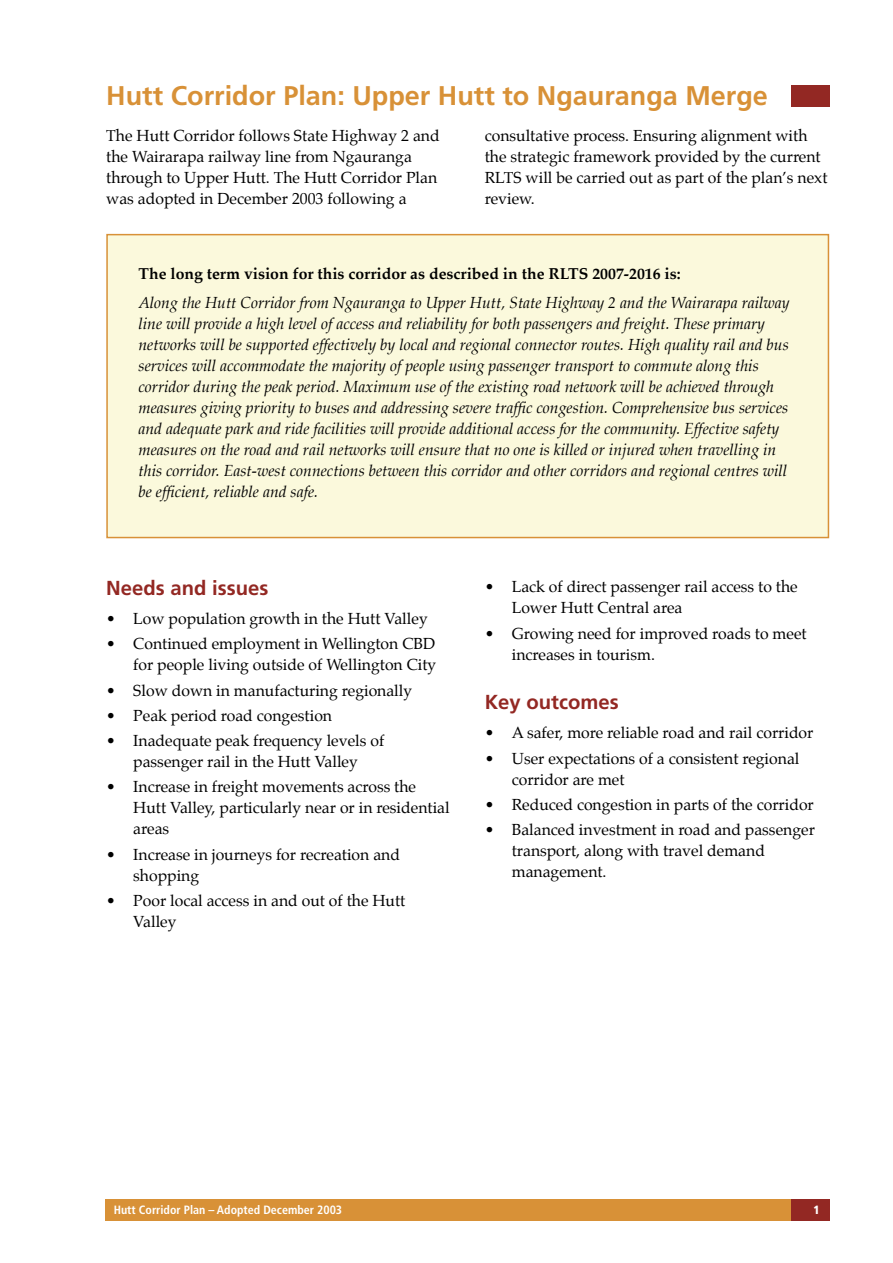
<style>
.page{position:relative;width:893px;height:1263px;background:#fff}
.page>*{position:absolute;margin:0;border:0;box-sizing:border-box;transform-origin:0 0}
.t1{font:700 27px "Frutiger";color:#d89137}
.t2{font:700 20.25px "Frutiger";color:#932823}
.t3{font:15.75px/21px "Palatino";color:#000}
.t4{font:italic 15.75px/21px "Palatino";color:#000}
.t5{font:700 15.75px "Palatino";color:#000}
.t6{font:700 condensed 12px "Frutiger";color:#fff}
.t7{font:900 condensed 12px "Frutiger";color:#fff}
</style>
<div class="page">
<div style="left:105px;top:1199px;width:722px;height:21px;background:#d89137"></div>
<div style="left:791px;top:1199px;width:38px;height:21px;background:#932823"></div>
<div style="left:791px;top:85px;width:38px;height:21px;background:#932823"></div>
<div style="left:107px;top:235px;width:721px;height:302px;background:#fbf9dc"></div>
<div style="left:106px;top:234px;width:723px;height:304px;border:2px solid #d89137"></div>
<h1 class="t1" style="left:106px;top:80px;width:663px">Hutt Corridor Plan: Upper Hutt to Ngauranga Merge</h1>
<p class="t3" style="left:485px;top:126px;width:344px">consultative process. Ensuring alignment with the strategic framework provided by the current RLTS will be carried out as part of the plan’s next review.</p>
<p class="t3" style="left:106px;top:126px;width:335px">The Hutt Corridor follows State Highway 2 and the Wairarapa railway line from Ngauranga through to Upper Hutt. The Hutt Corridor Plan was adopted in December 2003 following a</p>
<p class="t5" style="left:139px;top:264px;width:544px">The long term vision for this corridor as described in the RLTS 2007-2016 is:</p>
<p class="t4" style="left:139px;top:294px;width:653px">Along the Hutt Corridor from Ngauranga to Upper Hutt, State Highway 2 and the Wairarapa railway line will provide a high level of access and reliability for both passengers and freight. These primary networks will be supported effectively by local and regional connector routes. High quality rail and bus services will accommodate the majority of people using passenger transport to commute along this corridor during the peak period. Maximum use of the existing road network will be achieved through measures giving priority to buses and addressing severe traffic congestion. Comprehensive bus services and adequate park and ride facilities will provide additional access for the community. Effective safety measures on the road and rail networks will ensure that no one is killed or injured when travelling in this corridor. East-west connections between this corridor and other corridors and regional centres will be efficient, reliable and safe.</p>
<p class="t2" style="left:106px;top:576px;width:164px">Needs and issues</p>
<p class="t3" style="left:106px;top:609px;width:323px">• Low population growth in the Hutt Valley</p>
<p class="t3" style="left:106px;top:635px;width:332px;text-align:right">• Continued employment in Wellington CBD for people living outside of Wellington City</p>
<p class="t3" style="left:106px;top:681px;width:307px">• Slow down in manufacturing regionally</p>
<p class="t3" style="left:106px;top:706px;width:227px">• Peak period road congestion</p>
<p class="t3" style="left:106px;top:731px;width:279px;text-align:center">• Inadequate peak frequency levels of passenger rail in the Hutt Valley</p>
<p class="t3" style="left:133px;top:778px;width:318px;text-indent:-27px">• Increase in freight movements across the<br>Hutt Valley, particularly near or in residential areas</p>
<p class="t3" style="left:133px;top:845px;width:268px;text-indent:-27px">• Increase in journeys for recreation and shopping</p>
<p class="t3" style="left:133px;top:891px;width:274px;text-indent:-27px">• Poor local access in and out of the Hutt<br>Valley</p>
<p class="t3" style="left:512px;top:578px;width:287px;text-indent:-27px">• Lack of direct passenger rail access to the<br>Lower Hutt Central area</p>
<p class="t3" style="left:512px;top:624px;width:296px;text-indent:-27px">• Growing need for improved roads to meet increases in tourism.</p>
<p class="t2" style="left:485px;top:690px;width:135px">Key outcomes</p>
<p class="t3" style="left:485px;top:724px;width:330px">• A safer, more reliable road and rail corridor</p>
<p class="t3" style="left:512px;top:749px;width:289px;text-indent:-27px">• User expectations of a consistent regional corridor are met</p>
<p class="t3" style="left:485px;top:795px;width:331px">• Reduced congestion in parts of the corridor</p>
<p class="t3" style="left:512px;top:821px;width:305px;text-indent:-27px">• Balanced investment in road and passenger transport, along with travel demand management.</p>
<p class="t6" style="left:114px;top:1203px;width:230px">Hutt Corridor Plan – Adopted December 2003</p>
<p class="t7" style="left:813px;top:1203px;width:8px">1</p>
</div>
